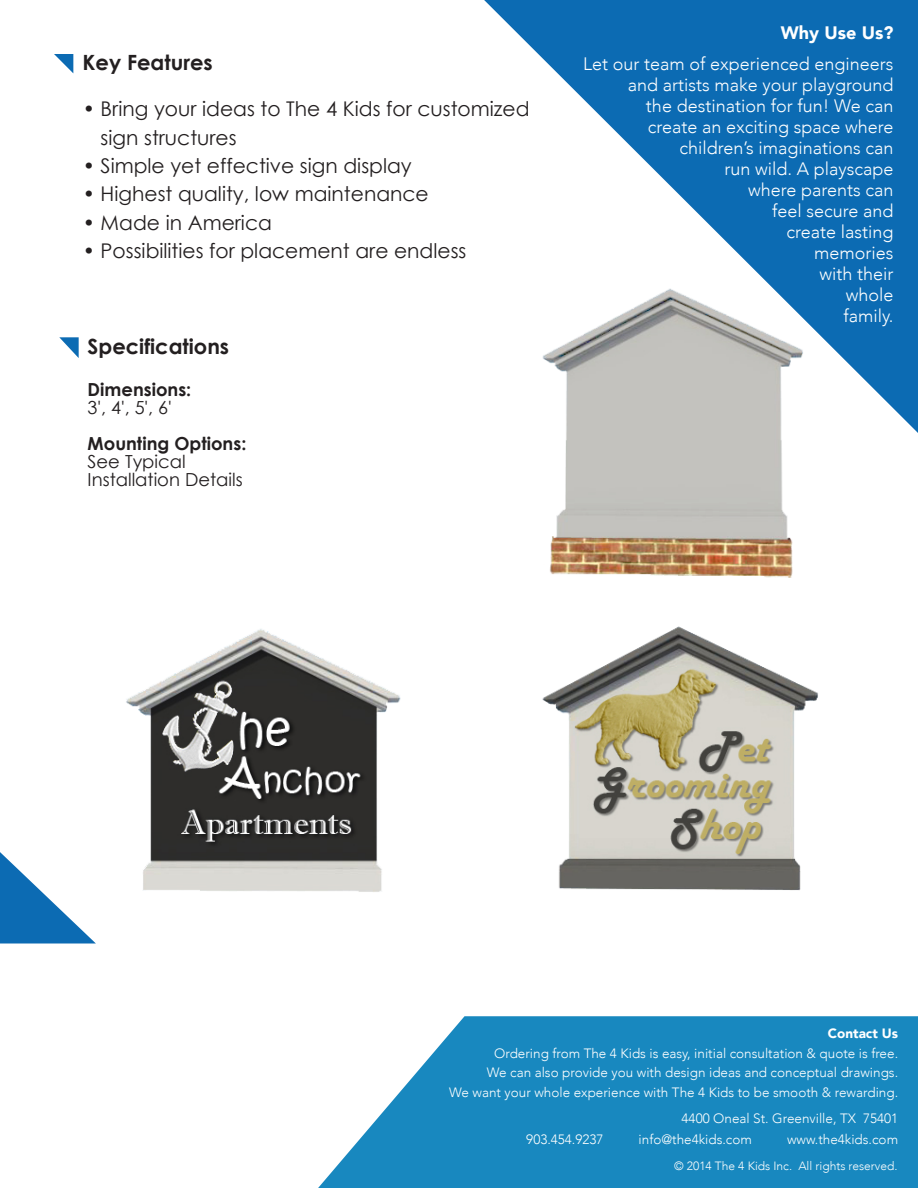
<style>
.page{position:relative;width:918px;height:1188px;background:#fff}
.page>*{position:absolute;margin:0;border:0;box-sizing:border-box;transform-origin:0 0}
.t1{font:700 21px "Century Gothic";color:#231f20}
.t2{font:20.25px/28.3px "Century Gothic";color:#231f20}
.t3{font:300 18px/21px "Avenir";color:#fff;text-align:right}
.t4{font:18px/18px "Century Gothic";color:#231f20}
.t5{font:700 18px/18px "Century Gothic";color:#231f20}
.t6{font:900 18px "Avenir";color:#fff}
.t7{font:300 13.5px "Avenir";color:#fff}
.t8{font:900 13.5px "Avenir";color:#fff}
.t9{font:300 12px "Avenir";color:#fff}
.s1{font-weight:400}
.s2{font-weight:700}
</style>
<div class="page">
<svg style="left:484px;top:0;width:434px;height:178px;fill:#0c6bb3"></svg>
<svg style="left:54px;top:54px;width:19px;height:19px"></svg>
<svg style="left:318px;top:1045px;width:600px;height:143px;background:#2b91c4"></svg>
<svg style="left:59px;top:337px;width:20px;height:21px"></svg>
<img style="left:645px;top:695px;width:273px;height:350px">
<img style="left:0;top:629px;width:645px;height:435px">
<img style="left:334px;top:178px;width:584px;height:517px">
<p class="t1" style="left:83px;top:49px;width:132px">Key Features</p>
<p class="t2" style="left:101px;top:95px;width:430px;text-indent:-18px">• Bring your ideas to The 4 Kids for customized sign structures</p>
<p class="t2" style="left:83px;top:151px;width:330px">• Simple yet effective sign display</p>
<p class="t2" style="left:83px;top:180px;width:348px">• Highest quality, low maintenance</p>
<p class="t2" style="left:83px;top:208px;width:191px">• Made in America</p>
<p class="t2" style="left:83px;top:236px;width:385px">• Possibilities for placement are endless</p>
<p class="t1" style="left:88px;top:334px;width:143px">Specifications</p>
<p class="t5" style="left:88px;top:380px;width:105px">Dimensions:<br><span class="s1">3', 4', 5', 6'</span></p>
<p class="t4" style="left:88px;top:434px;width:160px"><span class="s2">Mounting Options:<br></span>See Typical<br>Installation Details</p>
<p class="t6" style="left:781px;top:17px;width:114px">Why Use Us?</p>
<p class="t3" style="left:583px;top:53px;width:312px">Let our team of experienced engineers and artists make your playground</p>
<p class="t3" style="left:646px;top:95px;width:249px">the destination for fun! We can</p>
<p class="t3" style="left:648px;top:116px;width:247px">create an exciting space where</p>
<p class="t3" style="left:679px;top:137px;width:216px">children’s imaginations can</p>
<p class="t3" style="left:724px;top:158px;width:171px">run wild. A playscape</p>
<p class="t3" style="left:748px;top:179px;width:147px">where parents can</p>
<p class="t3" style="left:772px;top:200px;width:123px">feel secure and</p>
<p class="t3" style="left:786px;top:221px;width:109px">create lasting</p>
<p class="t3" style="left:814px;top:242px;width:81px">memories</p>
<p class="t3" style="left:819px;top:263px;width:76px">with their whole</p>
<p class="t3" style="left:843px;top:305px;width:52px">family.</p>
<p class="t8" style="left:828px;top:1022px;width:72px">Contact Us</p>
<p class="t7" style="left:494px;top:1045px;width:406px">Ordering from The 4 Kids is easy, initial consultation &amp; quote is free.</p>
<p class="t7" style="left:487px;top:1065px;width:413px">We can also provide you with design ideas and conceptual drawings.</p>
<p class="t7" style="left:449px;top:1084px;width:451px">We want your whole experience with The 4 Kids to be smooth &amp; rewarding.</p>
<p class="t7" style="left:682px;top:1110px;width:218px">4400 Oneal St. Greenville, TX 75401</p>
<p class="t7" style="left:526px;top:1131px;width:79px">903.454.9237</p>
<p class="t7" style="left:639px;top:1131px;width:115px">info@the4kids.com</p>
<p class="t7" style="left:787px;top:1131px;width:113px">www.the4kids.com</p>
<p class="t9" style="left:674px;top:1159px;width:225px">© 2014 The 4 Kids Inc. All rights reserved.</p>
</div>
